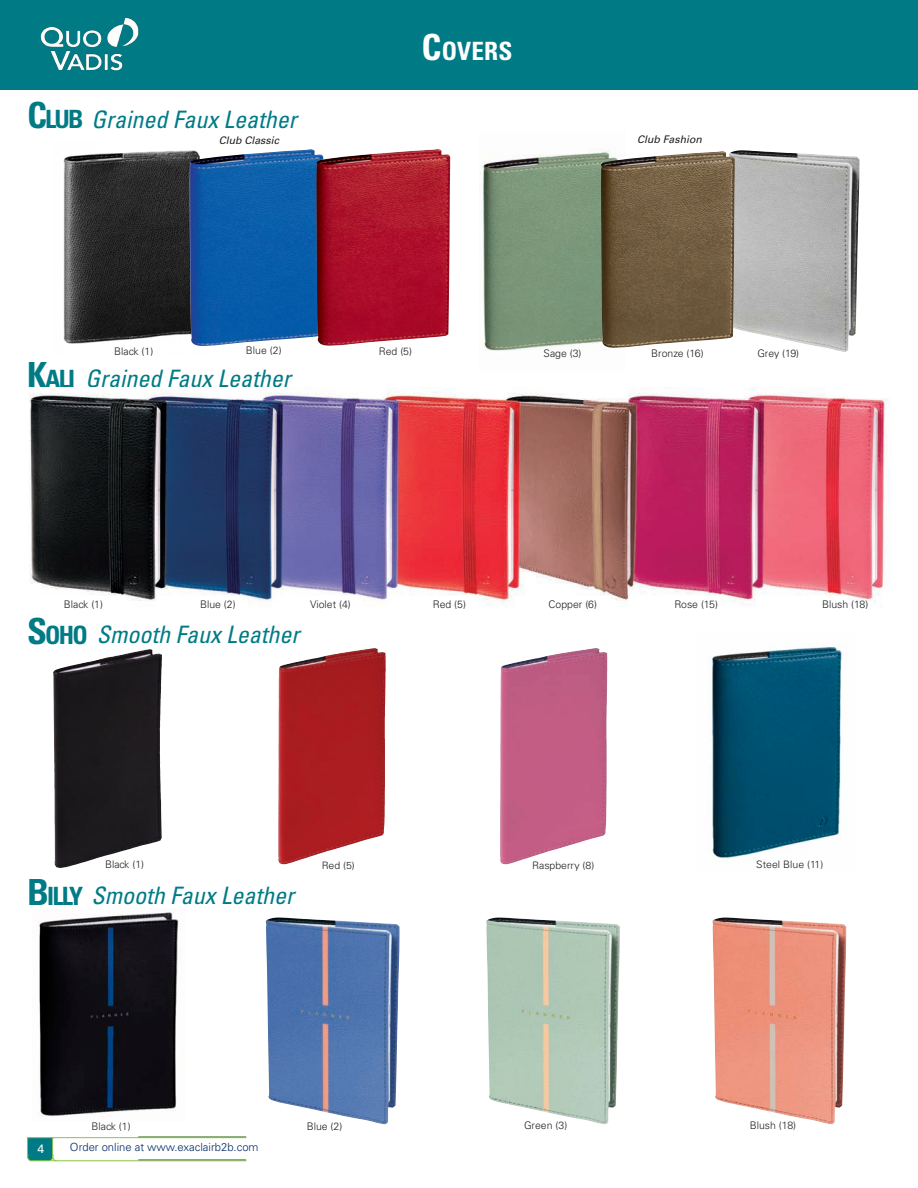
<style>
.page{position:relative;width:918px;height:1188px;background:#fff}
.page>*{position:absolute;margin:0;border:0;box-sizing:border-box;transform-origin:0 0}
._1__category_Horizon{font:700 condensed 25.2px "Univers LT Std";letter-spacing:.005em;color:#fff}
._3__style{font:700 condensed 25.2px "Univers LT Std";color:#007b85}
._3__style-2{font:italic condensed 24px "Univers LT Std";color:#007b85}
.t1{font:12px "Univers LT Std";color:#fff}
.t2{font:300 11.25px "Univers LT Std";color:#002964}
.color{font:300 10.5px "Univers LT Std";color:#231f20}
.color-2{font:italic 10.5px "Univers LT Std";color:#231f20}
.color-3{font:300 10.35px "Univers LT Std";color:#231f20}
.color-4{font:300 10.2px "Univers LT Std";color:#231f20}
.s1{font-weight:700;font-style:normal;font-size:36px}
.s2{font-weight:700;font-style:normal;font-size:25.2px}
.s3{font-size:36px}
</style>
<div class="page">
<hr style="left:27px;top:1137px;width:219px;height:1px;background:#8bc63e">
<hr style="left:52px;top:1161px;width:194px;height:1px;background:#8bc63e">
<hr style="left:138px;top:1136px;width:108px;height:2px;background:#7da167">
<hr style="left:138px;top:1159px;width:108px;height:2px;background:#7da167">
<svg style="left:27px;top:1138px;width:30px;height:24px"></svg>
<img style="left:735px;top:150px;width:124px;height:202px">
<img style="left:481px;top:152px;width:120px;height:199px">
<img style="left:601px;top:151px;width:134px;height:197px">
<img style="left:29px;top:389px;width:860px;height:218px">
<img style="left:712px;top:917px;width:134px;height:207px">
<img style="left:486px;top:917px;width:134px;height:207px">
<img style="left:39px;top:912px;width:140px;height:205px">
<div style="left:0;top:0;width:918px;height:90px;background:#007b85"></div>
<img style="left:40px;top:17px;width:99px;height:54px">
<img style="left:63px;top:150px;width:127px;height:194px">
<img style="left:190px;top:149px;width:126px;height:197px">
<img style="left:316px;top:149px;width:134px;height:197px">
<img style="left:53px;top:649px;width:96px;height:219px">
<img style="left:278px;top:648px;width:95px;height:216px">
<img style="left:500px;top:648px;width:95px;height:216px">
<img style="left:708px;top:645px;width:134px;height:215px">
<img style="left:266px;top:917px;width:134px;height:207px">
<p class="_3__style-2" style="left:27px;top:104px;width:271px"><span class="s1">C</span><span class="s2">LUB</span> Grained Faux Leather</p>
<p class="_1__category_Horizon" style="left:421px;top:36px;width:93px"><span class="s3">C</span>OVERS</p>
<p class="color-2" style="left:219px;top:134px;width:62px">Club Classic</p>
<p class="color-2" style="left:637px;top:133px;width:66px">Club Fashion</p>
<p class="color" style="left:114px;top:345px;width:41px">Black (1)</p>
<p class="color" style="left:246px;top:344px;width:37px">Blue (2)</p>
<p class="color" style="left:379px;top:345px;width:35px">Red (5)</p>
<p class="_3__style-2" style="left:27px;top:364px;width:265px"><span class="s1">K</span><span class="s2">ALI</span> Grained Faux Leather</p>
<p class="color" style="left:544px;top:347px;width:39px">Sage (3)</p>
<p class="color" style="left:651px;top:347px;width:54px">Bronze (16)</p>
<p class="color" style="left:757px;top:347px;width:43px">Grey (19)</p>
<p class="color" style="left:64px;top:598px;width:41px">Black (1)</p>
<p class="color" style="left:200px;top:598px;width:37px">Blue (2)</p>
<p class="color" style="left:310px;top:598px;width:42px">Violet (4)</p>
<p class="color" style="left:433px;top:598px;width:35px">Red (5)</p>
<p class="color" style="left:549px;top:598px;width:50px">Copper (6)</p>
<p class="color" style="left:674px;top:598px;width:45px">Rose (15)</p>
<p class="color" style="left:822px;top:598px;width:48px">Blush (18)</p>
<p class="_3__style" style="left:27px;top:620px;width:62px"><span class="s3">S</span>OHO</p>
<p class="_3__style-2" style="left:97px;top:619px;width:204px">Smooth Faux Leather</p>
<p class="color" style="left:105px;top:858px;width:41px">Black (1)</p>
<p class="color-4" style="left:322px;top:859px;width:35px">Red (5)</p>
<p class="color-3" style="left:532px;top:859px;width:64px">Raspberry (8)</p>
<p class="color-3" style="left:756px;top:858px;width:69px">Steel Blue (11)</p>
<p class="_3__style-2" style="left:27px;top:881px;width:269px"><span class="s1">B</span><span class="s2">ILLY</span> Smooth Faux Leather</p>
<p class="color" style="left:92px;top:1120px;width:41px">Black (1)</p>
<p class="t1" style="left:38px;top:1142px;width:8px">4</p>
<p class="t2" style="left:70px;top:1140px;width:190px">Order online at www.exaclairb2b.com</p>
<p class="color" style="left:307px;top:1120px;width:37px">Blue (2)</p>
<p class="color" style="left:524px;top:1119px;width:45px">Green (3)</p>
<p class="color" style="left:750px;top:1119px;width:48px">Blush (18)</p>
</div>
